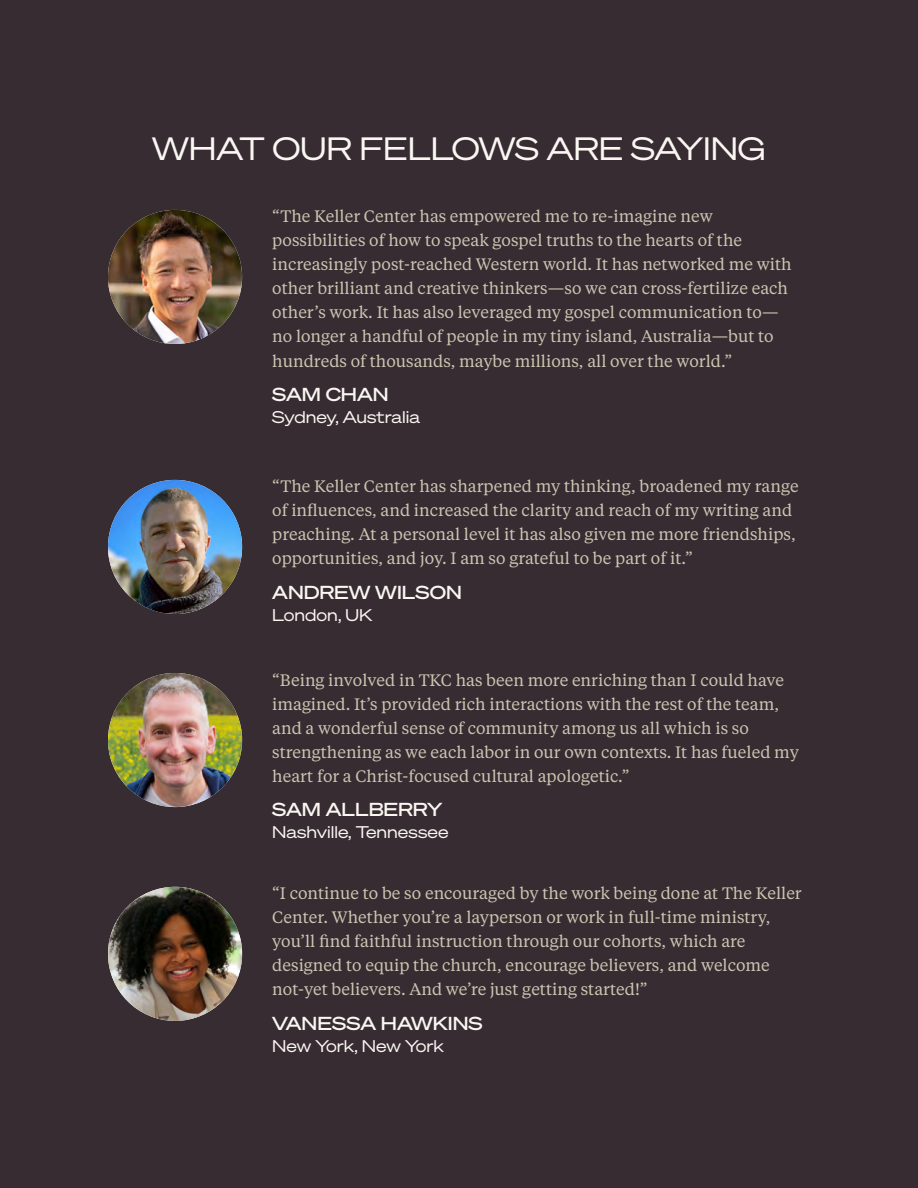
<style>
.page{position:relative;width:918px;height:1188px;background:#362c32}
.page>*{position:absolute;margin:0;border:0;box-sizing:border-box;transform-origin:0 0}
.t1{font:31.5px "Sohne Breit Buch";color:#faf7f3}
.t2{font:18.3px "Sohne Breit Kraftig";color:#faf7f2}
.t3{font:16.5px/24px "Tiempos Text";color:#cec4b1}
.t4{font:16.5px "Sohne Breit Buch";color:#faf7f2}
</style>
<div class="page">
<img style="left:108px;top:210px;width:134px;height:134px;border-radius:67px">
<img style="left:108px;top:480px;width:134px;height:134px;border-radius:67px">
<img style="left:108px;top:673px;width:134px;height:134px;border-radius:67px">
<img style="left:108px;top:887px;width:134px;height:134px;border-radius:67px">
<h1 class="t1" style="left:152px;top:129px;width:615px">WHAT OUR FELLOWS ARE SAYING</h1>
<p class="t3" style="left:272px;top:204px;width:521px">“The Keller Center has empowered me to re-imagine new possibilities of how to speak gospel truths to the hearts of the increasingly post-reached Western world. It has networked me with other brilliant and creative thinkers—so we can cross-fertilize each other’s work. It has also leveraged my gospel communication to— no longer a handful of people in my tiny island, Australia—but to hundreds of thousands, maybe millions, all over the world.”</p>
<p class="t2" style="left:272px;top:383px;width:118px">SAM CHAN</p>
<p class="t4" style="left:272px;top:407px;width:149px">Sydney, Australia</p>
<p class="t3" style="left:272px;top:474px;width:528px">“The Keller Center has sharpened my thinking, broadened my range of influences, and increased the clarity and reach of my writing and preaching. At a personal level it has also given me more friendships, opportunities, and joy. I am so grateful to be part of it.”</p>
<p class="t2" style="left:272px;top:581px;width:191px">ANDREW WILSON</p>
<p class="t4" style="left:272px;top:605px;width:102px">London, UK</p>
<p class="t3" style="left:272px;top:667px;width:528px">“Being involved in TKC has been more enriching than I could have imagined. It’s provided rich interactions with the rest of the team, and a wonderful sense of community among us all which is so strengthening as we each labor in our own contexts. It has fueled my heart for a Christ-focused cultural apologetic.”</p>
<p class="t2" style="left:272px;top:798px;width:172px">SAM ALLBERRY</p>
<p class="t4" style="left:272px;top:822px;width:178px">Nashville, Tennessee</p>
<p class="t3" style="left:272px;top:881px;width:531px">“I continue to be so encouraged by the work being done at The Keller Center. Whether you’re a layperson or work in full-time ministry, you’ll find faithful instruction through our cohorts, which are designed to equip the church, encourage believers, and welcome not-yet believers. And we’re just getting started!”</p>
<p class="t2" style="left:272px;top:1011px;width:212px">VANESSA HAWKINS</p>
<p class="t4" style="left:272px;top:1036px;width:173px">New York, New York</p>
</div>
